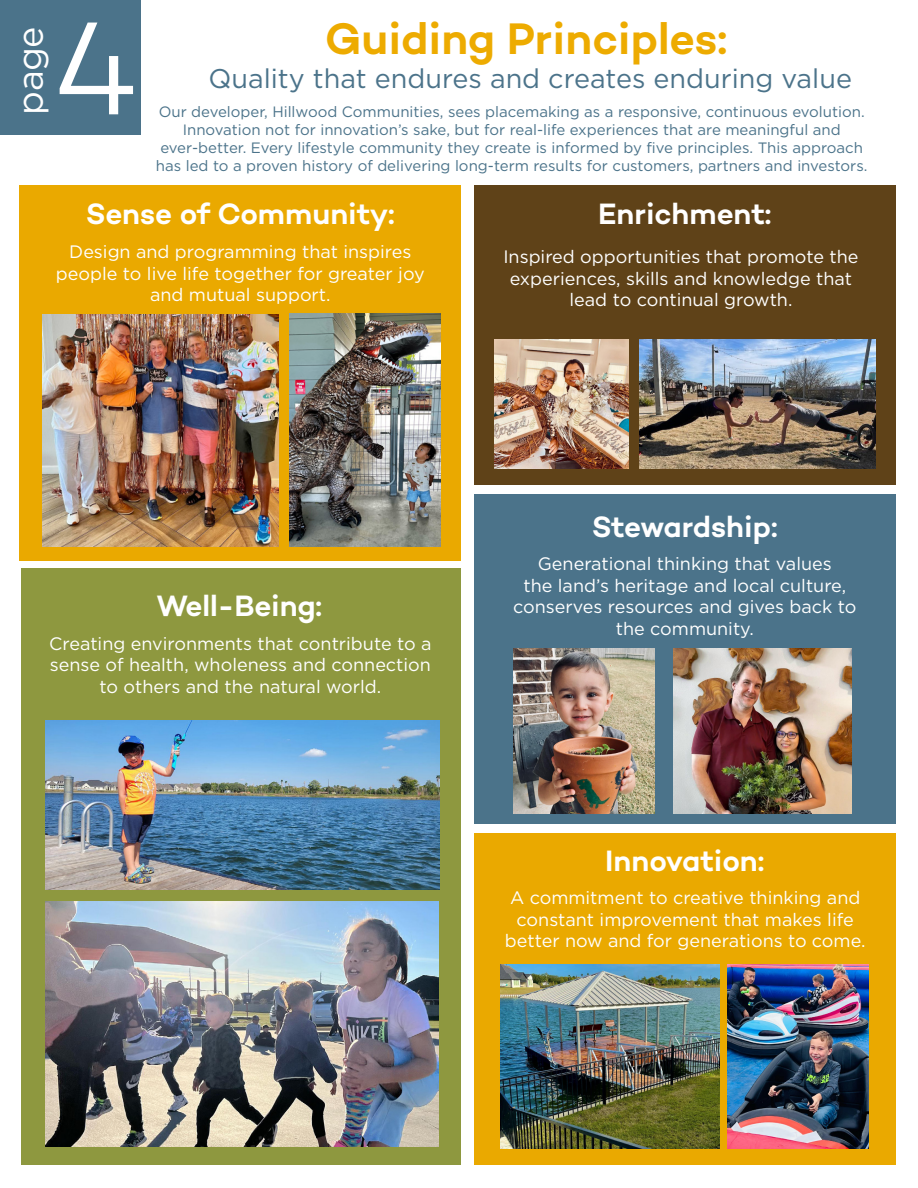
<style>
.page{position:relative;width:918px;height:1188px;background:#fff}
.page>*{position:absolute;margin:0;border:0;box-sizing:border-box;transform-origin:0 0}
.t1{font:135px "Campton Light DEMO";color:#fff}
.t2{font:600 45px "Campton";color:#edab00}
.t3{font:36px "Gotham";color:#fff}
.t4{font:600 30px "Campton";letter-spacing:-.005em;color:#fff}
.t5{font:27px "Gotham";color:#4b738a}
.t6{font:18px/21.6px "Gotham";color:#fff;text-align:center}
.t7{font:15px/18px "Gotham";color:#4b738a;text-align:center}
</style>
<div class="page">
<div style="left:20px;top:185px;width:441px;height:376px;background:#eaa900"></div>
<div style="left:22px;top:568px;width:439px;height:596px;background:#8e983f"></div>
<div style="left:0;top:0;width:140px;height:134px;background:#4b738a"></div>
<div style="left:474px;top:494px;width:421px;height:330px;background:#4b738a"></div>
<div style="left:474px;top:185px;width:421px;height:300px;background:#5f4218"></div>
<img style="left:494px;top:340px;width:135px;height:128px">
<img style="left:289px;top:313px;width:151px;height:233px">
<img style="left:42px;top:315px;width:237px;height:231px">
<img style="left:45px;top:902px;width:393px;height:245px">
<img style="left:639px;top:340px;width:237px;height:128px">
<img style="left:45px;top:720px;width:394px;height:169px">
<div style="left:474px;top:833px;width:422px;height:331px;background:#eaa900"></div>
<img style="left:673px;top:649px;width:179px;height:164px">
<img style="left:513px;top:649px;width:141px;height:164px">
<img style="left:501px;top:964px;width:218px;height:184px">
<img style="left:728px;top:964px;width:141px;height:184px">
<h3 class="t3" style="left:10px;top:115px;width:89px;rotate:-90deg">page</h3>
<h1 class="t1" style="left:52px;top:-2px;width:88px">4</h1>
<h2 class="t2" style="left:325px;top:10px;width:404px">Guiding Principles:</h2>
<h3 class="t5" style="left:209px;top:64px;width:645px">Quality that endures and creates enduring value</h3>
<p class="t7" style="left:156px;top:103px;width:713px">Our developer, Hillwood Communities, sees placemaking as a responsive, continuous evolution.<br>Innovation not for innovation’s sake, but for real-life experiences that are meaningful and ever-better. Every lifestyle community they create is informed by five principles. This approach has led to a proven history of delivering long-term results for customers, partners and investors.</p>
<h3 class="t4" style="left:86px;top:195px;width:311px">Sense of Community:</h3>
<p class="t6" style="left:56px;top:241px;width:370px">Design and programming that inspires people to live life together for greater joy and mutual support.</p>
<h3 class="t4" style="left:598px;top:195px;width:175px">Enrichment:</h3>
<p class="t6" style="left:503px;top:246px;width:357px">Inspired opportunities that promote the experiences, skills and knowledge that lead to continual growth.</p>
<h3 class="t4" style="left:156px;top:587px;width:167px">Well-Being:</h3>
<p class="t6" style="left:49px;top:632px;width:384px">Creating environments that contribute to a sense of health, wholeness and connection to others and the natural world.</p>
<h3 class="t4" style="left:592px;top:508px;width:187px">Stewardship:</h3>
<p class="t6" style="left:513px;top:553px;width:345px">Generational thinking that values<br>the land’s heritage and local culture, conserves resources and gives back to the community.</p>
<h3 class="t4" style="left:605px;top:842px;width:160px">Innovation:</h3>
<p class="t6" style="left:505px;top:887px;width:362px">A commitment to creative thinking and constant improvement that makes life better now and for generations to come.</p>
</div>
